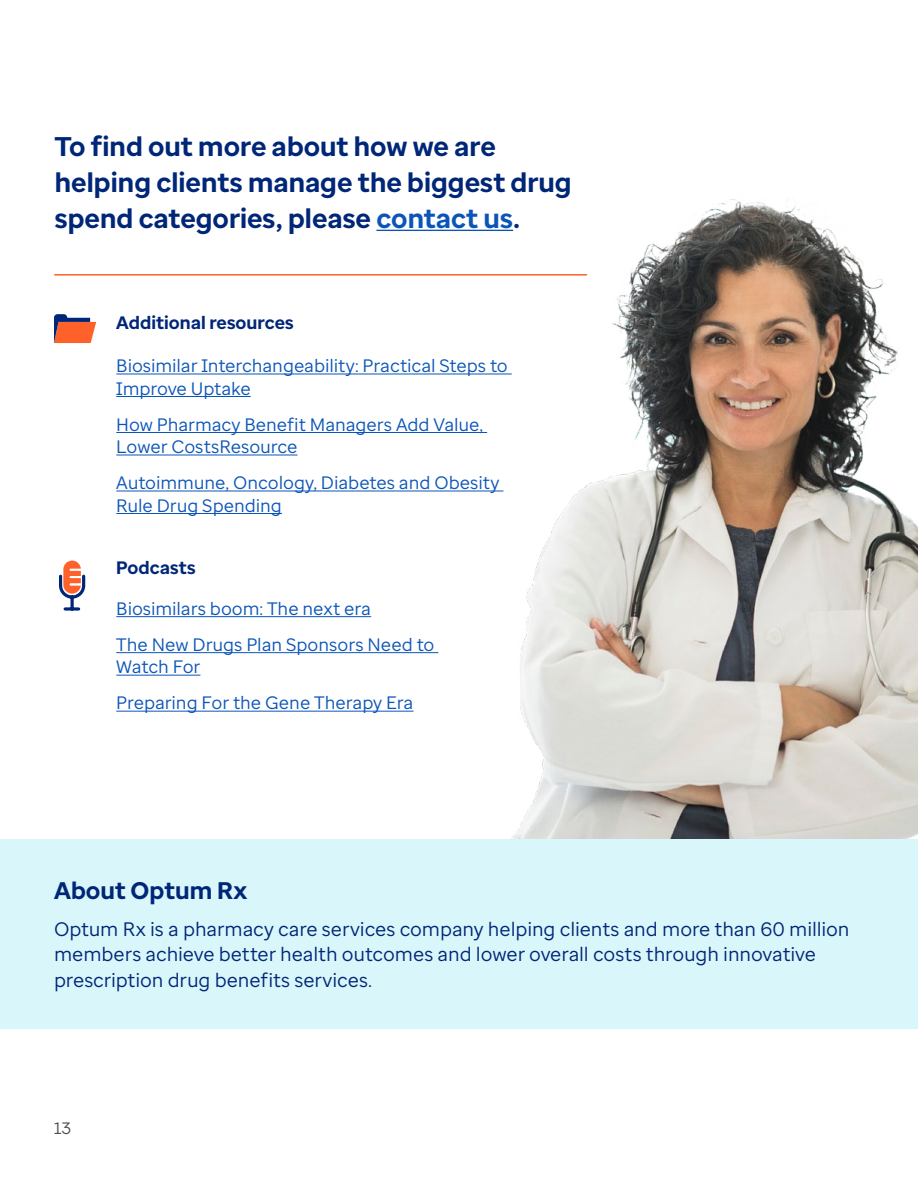
<style>
.page{position:relative;width:918px;height:1188px;background:#fff}
.page>*{position:absolute;margin:0;border:0;box-sizing:border-box;transform-origin:0 0}
.t1{font:700 27px/36px "Enterprise Sans";color:#002677}
.t2{font:700 24px "Enterprise Sans";color:#002677}
.t3{font:19.5px/25.5px "Enterprise Sans";letter-spacing:-.005em;color:#002677}
.t4{font:18px/22.5px "Enterprise Sans";letter-spacing:-.005em;color:#0c55b8}
.t5{font:700 18px "Enterprise Sans";letter-spacing:.005em;color:#002677}
.t6{font:16.5px "Enterprise Sans";color:#4b4d4f}
.s1{color:#0c55b8}
</style>
<div class="page">
<hr style="left:376px;top:230px;width:137px;height:1px;background:#0c55b8">
<hr style="left:55px;top:274px;width:531px;height:2px;background:#ff612b">
<svg style="left:54px;top:314px;width:42px;height:29px"></svg>
<hr style="left:116px;top:374px;width:396px;height:1px;background:#0c55b8">
<hr style="left:116px;top:396px;width:135px;height:1px;background:#0c55b8">
<hr style="left:116px;top:432px;width:371px;height:1px;background:#0c55b8">
<hr style="left:116px;top:455px;width:182px;height:1px;background:#0c55b8">
<hr style="left:116px;top:491px;width:387px;height:1px;background:#0c55b8">
<hr style="left:116px;top:513px;width:166px;height:1px;background:#0c55b8">
<svg style="left:59px;top:561px;width:26px;height:50px"></svg>
<hr style="left:116px;top:616px;width:255px;height:1px;background:#0c55b8">
<hr style="left:116px;top:652px;width:322px;height:1px;background:#0c55b8">
<hr style="left:116px;top:675px;width:84px;height:1px;background:#0c55b8">
<hr style="left:116px;top:711px;width:297px;height:1px;background:#0c55b8">
<img style="left:429px;top:199px;width:489px;height:640px">
<div style="left:0;top:839px;width:918px;height:189px;background:#d9f6fa"></div>
<h1 class="t1" style="left:55px;top:128px;width:518px">To find out more about how we are helping clients manage the biggest drug spend categories, please <span class="s1">contact us</span>.</h1>
<p class="t5" style="left:116px;top:311px;width:179px">Additional resources</p>
<p class="t4" style="left:116px;top:354px;width:393px">Biosimilar Interchangeability: Practical Steps to<br>Improve Uptake</p>
<p class="t4" style="left:116px;top:413px;width:368px">How Pharmacy Benefit Managers Add Value,<br>Lower CostsResource</p>
<p class="t4" style="left:116px;top:471px;width:385px">Autoimmune, Oncology, Diabetes and Obesity<br>Rule Drug Spending</p>
<p class="t5" style="left:116px;top:556px;width:81px">Podcasts</p>
<p class="t4" style="left:116px;top:590px;width:320px;line-height:36px">Biosimilars boom: The next era<br>The New Drugs Plan Sponsors Need to</p>
<p class="t4" style="left:116px;top:649px;width:299px;line-height:36px">Watch For<br>Preparing For the Gene Therapy Era</p>
<h2 class="t2" style="left:54px;top:875px;width:195px">About Optum Rx</h2>
<p class="t3" style="left:54px;top:916px;width:797px">Optum Rx is a pharmacy care services company helping clients and more than 60 million members achieve better health outcomes and lower overall costs through innovative prescription drug benefits services.</p>
<p class="t6" style="left:54px;top:1117px;width:19px">13</p>
</div>
